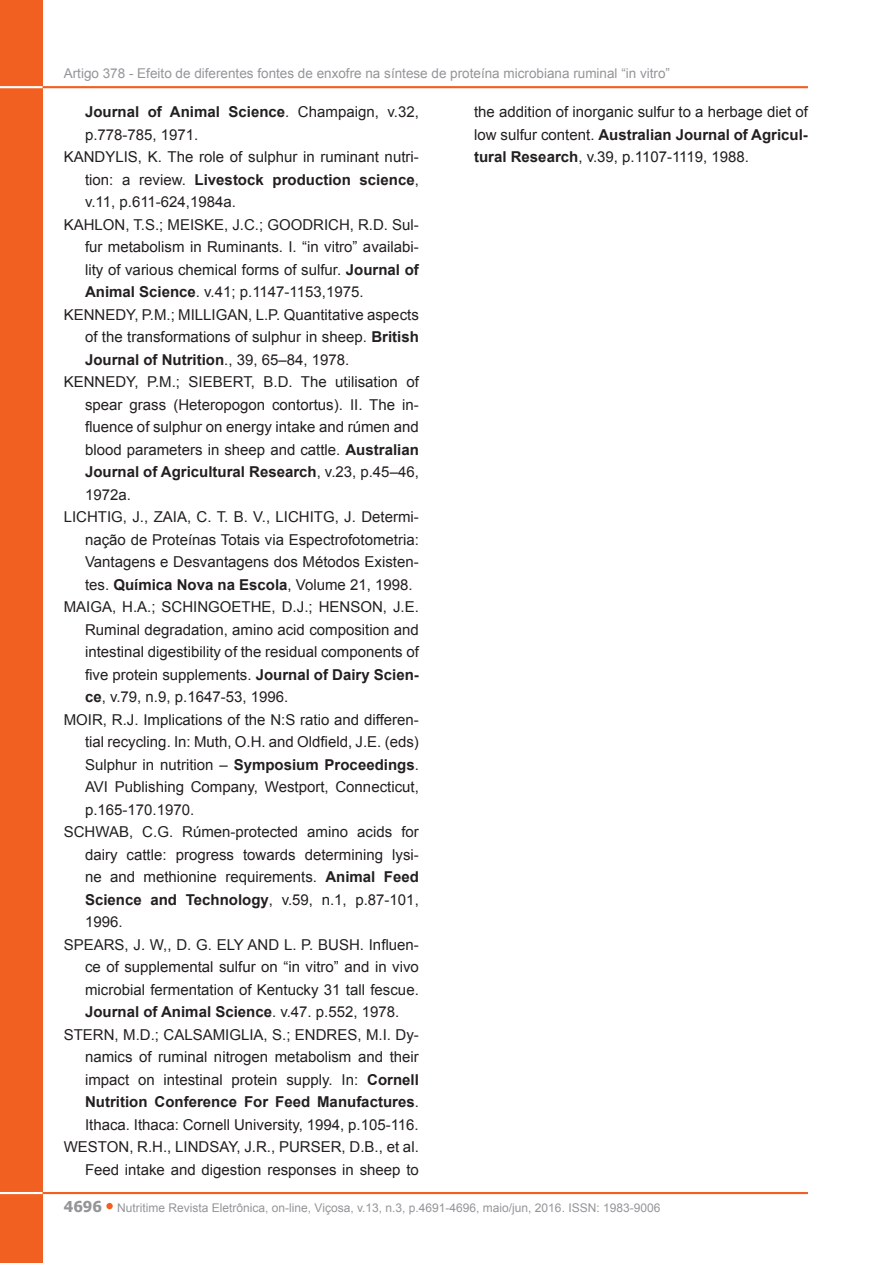
<style>
.page{position:relative;width:893px;height:1263px;background:#fff}
.page>*{position:absolute;margin:0;border:0;box-sizing:border-box;transform-origin:0 0}
.Recuo_referência{font:15px/22.5px "Arial";color:#231f20;text-align:justify}
.t1{font:13.5px "Arial";color:#939598}
.t2{font:12px "Arial";color:#939598}
.s1{font-weight:700}
.s2{font-family:"Tahoma";font-weight:700;font-size:15px}
</style>
<div class="page">
<div style="left:106px;top:1203px;width:7px;height:6px;background:#f26021;border-radius:50%"></div>
<div style="left:0;top:0;width:43px;height:1263px;background:#f26021"></div>
<hr style="left:0;top:1192px;width:56px;height:2px;background:#fff">
<hr style="left:43px;top:1192px;width:765px;height:2px;background:#f26021">
<hr style="left:0;top:86px;width:56px;height:2px;background:#fff">
<hr style="left:43px;top:86px;width:765px;height:2px;background:#f26021">
<p class="t1" style="left:64px;top:64px;width:608px">Artigo 378 - Efeito de diferentes fontes de enxofre na síntese de proteína microbiana ruminal “in vitro”</p>
<p class="Recuo_referência" style="left:85px;top:101px;width:335px"><span class="s1">Journal of Animal Science</span>. Champaign, v.32, p.778-785, 1971.</p>
<p class="Recuo_referência" style="left:85px;top:146px;width:335px;text-indent:-21px">KANDYLIS, K. The role of sulphur in ruminant nutri&shy;tion: a review. <span class="s1">Livestock production science</span>, v.11, p.611-624,1984a.</p>
<p class="Recuo_referência" style="left:85px;top:213px;width:335px;text-indent:-21px">KAHLON, T.S.; MEISKE, J.C.; GOODRICH, R.D. Sul&shy;fur metabolism in Ruminants. I. “in vitro” availabi&shy;lity of various chemical forms of sulfur. <span class="s1">Journal of Animal Science</span>. v.41; p.1147-1153,1975.</p>
<p class="Recuo_referência" style="left:85px;top:303px;width:335px;text-indent:-21px">KENNEDY, P.M.; MILLIGAN, L.P. Quantitative aspects of the transformations of sulphur in sheep. <span class="s1">British Journal of Nutrition</span>., 39, 65–84, 1978.</p>
<p class="Recuo_referência" style="left:85px;top:371px;width:335px;text-indent:-21px">KENNEDY, P.M.; SIEBERT, B.D. The utilisation of spear grass (Heteropogon contortus). II. The in&shy;fluence of sulphur on energy intake and rúmen and blood parameters in sheep and cattle. <span class="s1">Australian Journal of Agricultural Research</span>, v.23, p.45–46, 1972a.</p>
<p class="Recuo_referência" style="left:85px;top:506px;width:335px;text-indent:-21px">LICHTIG, J., ZAIA, C. T. B. V., LICHITG, J. Determi&shy;nação de Proteínas Totais via Espectrofotometria:<br>Vantagens e Desvantagens dos Métodos Existen&shy;tes. <span class="s1">Química Nova na Escola</span>, Volume 21, 1998.</p>
<p class="Recuo_referência" style="left:85px;top:596px;width:335px;text-indent:-21px">MAIGA, H.A.; SCHINGOETHE, D.J.; HENSON, J.E.<br>Ruminal degradation, amino acid composition and intestinal digestibility of the residual components of five protein supplements. <span class="s1">Journal of Dairy Scien&shy;ce</span>, v.79, n.9, p.1647-53, 1996.</p>
<p class="Recuo_referência" style="left:85px;top:708px;width:335px;text-indent:-21px">MOIR, R.J. Implications of the N:S ratio and differen&shy;tial recycling. In: Muth, O.H. and Oldfield, J.E. (eds)<br>Sulphur in nutrition – <span class="s1">Symposium Proceedings</span>.<br>AVI Publishing Company, Westport, Connecticut, p.165-170.1970.</p>
<p class="Recuo_referência" style="left:85px;top:821px;width:335px;text-indent:-21px">SCHWAB, C.G. Rúmen-protected amino acids for dairy cattle: progress towards determining lysi&shy;ne and methionine requirements. <span class="s1">Animal Feed Science and Technology</span>, v.59, n.1, p.87-101, 1996.</p>
<p class="Recuo_referência" style="left:85px;top:933px;width:335px;text-indent:-21px">SPEARS, J. W,, D. G. ELY AND L. P. BUSH. Influen&shy;ce of supplemental sulfur on “in vitro” and in vivo microbial fermentation of Kentucky 31 tall fescue.<br><span class="s1">Journal of Animal Science</span>. v.47. p.552, 1978.</p>
<p class="Recuo_referência" style="left:85px;top:1023px;width:335px;text-indent:-21px">STERN, M.D.; CALSAMIGLIA, S.; ENDRES, M.I. Dy&shy;namics of ruminal nitrogen metabolism and their impact on intestinal protein supply. In: <span class="s1">Cornell Nutrition Conference For Feed Manufactures</span>.<br>Ithaca. Ithaca: Cornell University, 1994, p.105-116.</p>
<p class="Recuo_referência" style="left:64px;top:1136px;width:357px;text-align:right">WESTON, R.H., LINDSAY, J.R., PURSER, D.B., et al.<br>Feed intake and digestion responses in sheep to</p>
<p class="Recuo_referência" style="left:474px;top:101px;width:335px">the addition of inorganic sulfur to a herbage diet of low sulfur content. <span class="s1">Australian Journal of Agricul&shy;tural Research</span>, v.39, p.1107-1119, 1988.</p>
<p class="t2" style="left:64px;top:1199px;width:598px"><span class="s2">4696</span> Nutritime Revista Eletrônica, on-line, Viçosa, v.13, n.3, p.4691-4696, maio/jun, 2016. ISSN: 1983-9006</p>
</div>
